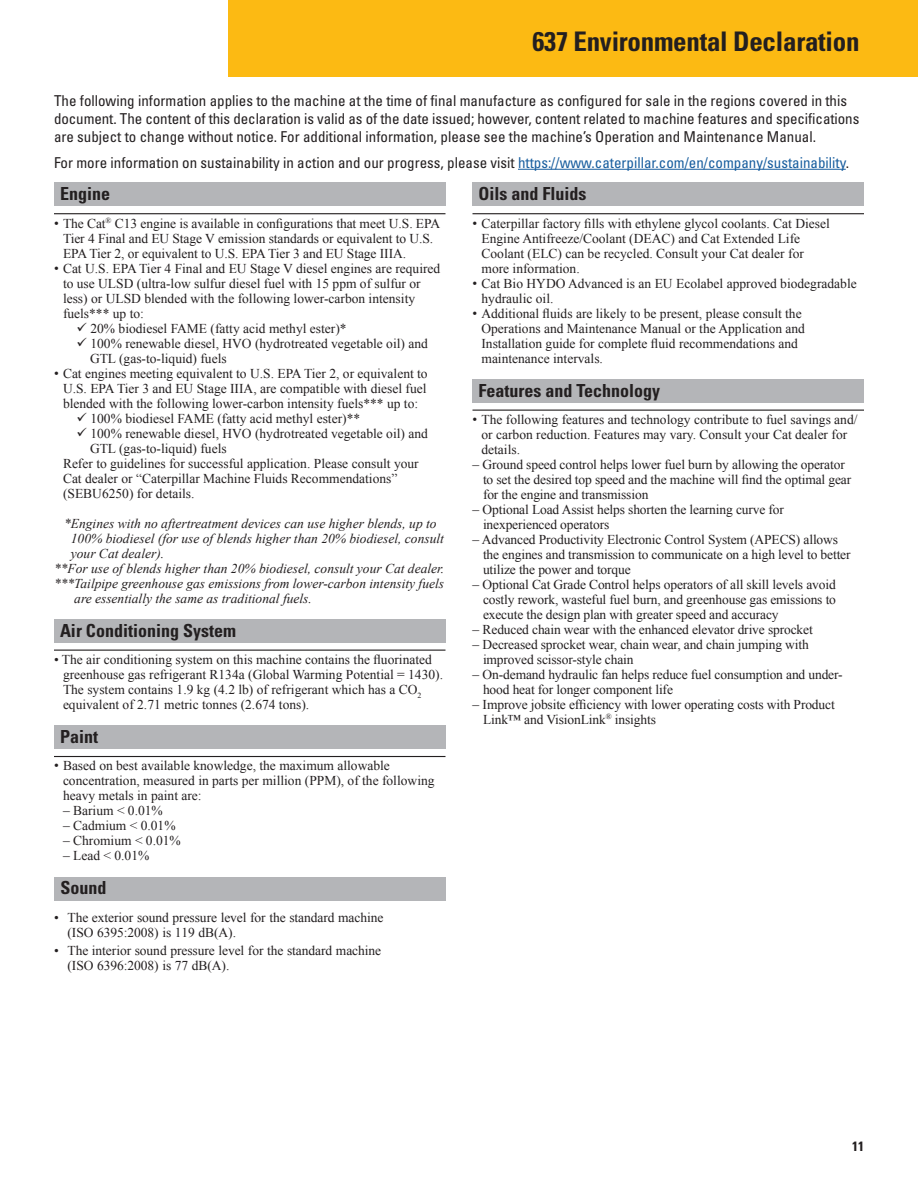
<style>
.page{position:relative;width:918px;height:1188px;background:#fff}
.page>*{position:absolute;margin:0;border:0;box-sizing:border-box;transform-origin:0 0}
.StandardEquipmentleftPageHeading{font:700 condensed 27px "Univers LT Std";letter-spacing:-.01em;color:#231f20}
.MH{font:700 condensed 18px "Univers LT Std";color:#231f20}
.TableTitle-indented{font:700 condensed 18px "Univers LT Std";color:#231f20}
.BC1{font:condensed 15px/18px "Univers LT Std";color:#231f20}
.TechSpec{font:13.5px/15px "Times New Roman";color:#231f20}
.TechSpec_w_Dashes{font:13.5px/15px "Times New Roman";letter-spacing:-.01em;color:#231f20}
.TechSpec-w_bullet{font:13.5px/15px "Times New Roman";color:#231f20}
.TechSpec-w_bullet___extra_space{font:italic 13.5px/15px "Times New Roman";color:#231f20}
.t1{font:700 condensed 13.5px "Univers LT Std";color:#231f20}
.s1{color:#175d9e}
.s2{font-family:"Times New Roman MT Std"}
</style>
<div class="page">
<div style="left:228px;top:0;width:690px;height:76px;background:#fcba13"></div>
<div style="left:54px;top:183px;width:392px;height:23px;background:#b4b5b8"></div>
<hr style="left:54px;top:213px;width:392px;height:1px;background:#231f20">
<div style="left:54px;top:619px;width:392px;height:24px;background:#b4b5b8"></div>
<hr style="left:54px;top:650px;width:392px;height:1px;background:#231f20">
<div style="left:54px;top:725px;width:392px;height:24px;background:#b4b5b8"></div>
<hr style="left:54px;top:756px;width:392px;height:1px;background:#231f20">
<div style="left:54px;top:877px;width:392px;height:23px;background:#b4b5b8"></div>
<div style="left:472px;top:183px;width:392px;height:23px;background:#b4b5b8"></div>
<hr style="left:472px;top:213px;width:392px;height:1px;background:#231f20">
<div style="left:472px;top:379px;width:392px;height:24px;background:#b4b5b8"></div>
<hr style="left:472px;top:410px;width:392px;height:1px;background:#231f20">
<hr style="left:518px;top:169px;width:328px;height:1px;background:#175d9e">
<p class="StandardEquipmentleftPageHeading" style="left:533px;top:25px;width:328px">637 Environmental Declaration</p>
<p class="BC1" style="left:54px;top:92px;width:807px">The following information applies to the machine at the time of final manufacture as configured for sale in the regions covered in this document. The content of this declaration is valid as of the date issued; however, content related to machine features and specifications are subject to change without notice. For additional information, please see the machine’s Operation and Maintenance Manual.</p>
<p class="BC1" style="left:54px;top:153px;width:795px">For more information on sustainability in action and our progress, please visit <span class="s1">https://www.caterpillar.com/en/company/sustainability</span>.</p>
<p class="MH" style="left:60px;top:183px;width:52px">Engine</p>
<p class="TechSpec" style="left:63px;top:215px;width:379px;text-indent:-9px"><span class="s2">•</span> The Cat<sup>®</sup> C13 engine is available in configurations that meet U.S. EPA<br>Tier 4 Final and EU Stage V emission standards or equivalent to U.S.<br>EPA Tier 2, or equivalent to U.S. EPA Tier 3 and EU Stage IIIA.</p>
<p class="TechSpec" style="left:63px;top:260px;width:379px;text-indent:-9px"><span class="s2">•</span> Cat U.S. EPA Tier 4 Final and EU Stage V diesel engines are required to use ULSD (ultra-low sulfur diesel fuel with 15 ppm of sulfur or less) or ULSD blended with the following lower-carbon intensity fuels*** up to:</p>
<p class="TechSpec-w_bullet" style="left:76px;top:320px;width:272px">✓ 20% biodiesel FAME (fatty acid methyl ester)*</p>
<p class="TechSpec-w_bullet" style="left:90px;top:335px;width:339px;text-indent:-14px">✓ 100% renewable diesel, HVO (hydrotreated vegetable oil) and<br>GTL (gas-to-liquid) fuels</p>
<p class="TechSpec" style="left:54px;top:365px;width:375px;text-align:center"><span class="s2">•</span> Cat engines meeting equivalent to U.S. EPA Tier 2, or equivalent to<br>U.S. EPA Tier 3 and EU Stage IIIA, are compatible with diesel fuel blended with the following lower-carbon intensity fuels*** up to:</p>
<p class="TechSpec-w_bullet" style="left:76px;top:410px;width:285px">✓ 100% biodiesel FAME (fatty acid methyl ester)**</p>
<p class="TechSpec-w_bullet" style="left:90px;top:425px;width:339px;text-indent:-14px">✓ 100% renewable diesel, HVO (hydrotreated vegetable oil) and<br>GTL (gas-to-liquid) fuels</p>
<p class="TechSpec-w_bullet" style="left:63px;top:455px;width:357px">Refer to guidelines for successful application. Please consult your<br>Cat dealer or “Caterpillar Machine Fluids Recommendations” (SEBU6250) for details.</p>
<p class="TechSpec-w_bullet___extra_space" style="left:64px;top:515px;width:374px">*Engines with no aftertreatment devices can use higher blends, up to</p>
<p class="TechSpec-w_bullet___extra_space" style="left:71px;top:530px;width:375px">100% biodiesel (for use of blends higher than 20% biodiesel, consult</p>
<p class="TechSpec-w_bullet___extra_space" style="left:71px;top:545px;width:95px">your Cat dealer).</p>
<p class="TechSpec-w_bullet___extra_space" style="left:54px;top:560px;width:392px">**For use of blends higher than 20% biodiesel, consult your Cat dealer.</p>
<p class="TechSpec-w_bullet___extra_space" style="left:74px;top:575px;width:371px;text-indent:-20px">***Tailpipe greenhouse gas emissions from lower-carbon intensity fuels are essentially the same as traditional fuels.</p>
<p class="MH" style="left:60px;top:619px;width:178px">Air Conditioning System</p>
<p class="TechSpec" style="left:63px;top:652px;width:382px;text-indent:-9px">• The air conditioning system on this machine contains the fluorinated greenhouse gas refrigerant R134a (Global Warming Potential = 1430).<br>The system contains 1.9 kg (4.2 lb) of refrigerant which has a CO<sub>2 </sub>equivalent of 2.71 metric tonnes (2.674 tons).</p>
<p class="MH" style="left:60px;top:726px;width:40px">Paint</p>
<p class="TechSpec" style="left:63px;top:758px;width:373px;text-indent:-9px"><span class="s2">•</span> Based on best available knowledge, the maximum allowable concentration, measured in parts per million (PPM), of the following heavy metals in paint are:</p>
<p class="TechSpec" style="left:63px;top:803px;width:101px">– Barium &lt; 0.01%</p>
<p class="TechSpec" style="left:63px;top:818px;width:114px">– Cadmium &lt; 0.01%</p>
<p class="TechSpec" style="left:63px;top:833px;width:119px">– Chromium &lt; 0.01%</p>
<p class="TechSpec" style="left:63px;top:848px;width:88px">– Lead &lt; 0.01%</p>
<p class="TableTitle-indented" style="left:60px;top:877px;width:48px">Sound</p>
<p class="TechSpec" style="left:68px;top:910px;width:318px;text-indent:-14px">• The exterior sound pressure level for the standard machine (ISO 6395:2008) is 119 dB(A).</p>
<p class="TechSpec" style="left:68px;top:943px;width:315px;text-indent:-14px">• The interior sound pressure level for the standard machine (ISO 6396:2008) is 77 dB(A).</p>
<p class="MH" style="left:478px;top:183px;width:109px">Oils and Fluids</p>
<p class="TechSpec" style="left:482px;top:215px;width:350px;text-indent:-9px"><span class="s2">•</span> Caterpillar factory fills with ethylene glycol coolants. Cat Diesel Engine Antifreeze/Coolant (DEAC) and Cat Extended Life Coolant (ELC) can be recycled. Consult your Cat dealer for more information.</p>
<p class="TechSpec" style="left:482px;top:275px;width:377px;text-indent:-9px"><span class="s2">•</span> Cat Bio HYDO Advanced is an EU Ecolabel approved biodegradable hydraulic oil.</p>
<p class="TechSpec" style="left:482px;top:305px;width:325px;text-indent:-9px"><span class="s2">•</span> Additional fluids are likely to be present, please consult the Operations and Maintenance Manual or the Application and Installation guide for complete fluid recommendations and maintenance intervals.</p>
<p class="MH" style="left:478px;top:379px;width:183px">Features and Technology</p>
<p class="TechSpec" style="left:482px;top:412px;width:378px;text-indent:-9px"><span class="s2">•</span> The following features and technology contribute to fuel savings and/ or carbon reduction. Features may vary. Consult your Cat dealer for details.</p>
<p class="TechSpec_w_Dashes" style="left:483px;top:457px;width:370px;text-indent:-10px">– Ground speed control helps lower fuel burn by allowing the operator to set the desired top speed and the machine will find the optimal gear for the engine and transmission</p>
<p class="TechSpec_w_Dashes" style="left:483px;top:502px;width:303px;text-indent:-10px">– Optional Load Assist helps shorten the learning curve for inexperienced operators</p>
<p class="TechSpec_w_Dashes" style="left:483px;top:532px;width:369px;text-indent:-10px">– Advanced Productivity Electronic Control System (APECS) allows the engines and transmission to communicate on a high level to better utilize the power and torque</p>
<p class="TechSpec_w_Dashes" style="left:483px;top:577px;width:355px;text-align:justify;text-indent:-10px">– Optional Cat Grade Control helps operators of all skill levels avoid costly rework, wasteful fuel burn, and greenhouse gas emissions to execute the design plan with greater speed and accuracy</p>
<p class="TechSpec_w_Dashes" style="left:472px;top:622px;width:342px">– Reduced chain wear with the enhanced elevator drive sprocket</p>
<p class="TechSpec_w_Dashes" style="left:483px;top:637px;width:327px;text-indent:-10px">– Decreased sprocket wear, chain wear, and chain jumping with improved scissor-style chain</p>
<p class="TechSpec_w_Dashes" style="left:483px;top:667px;width:361px;text-indent:-10px">– On-demand hydraulic fan helps reduce fuel consumption and under&shy;hood heat for longer component life</p>
<p class="TechSpec_w_Dashes" style="left:483px;top:697px;width:353px;text-indent:-10px">– Improve jobsite efficiency with lower operating costs with Product<br>Link™ and VisionLink<sup>®</sup> insights</p>
<p class="t1" style="left:852px;top:1138px;width:13px">11</p>
</div>
